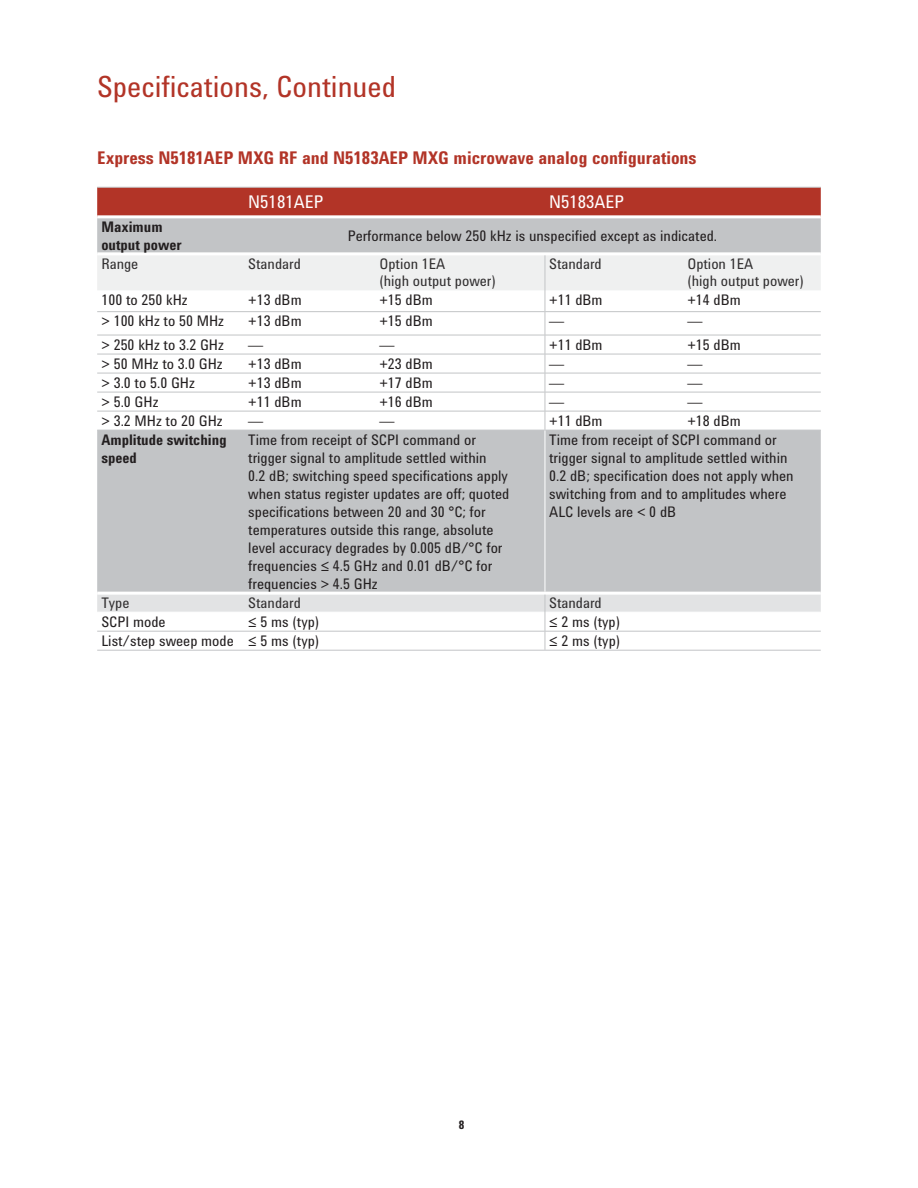
<style>
.page{position:relative;width:918px;height:1188px;background:#fff}
.page>*{position:absolute;margin:0;border:0;box-sizing:border-box;transform-origin:0 0}
.t1{font:30px "Agilent Condensed CFF";color:#b23427}
.t2{font:700 18px "Agilent Condensed CFF";color:#b23427}
.t3{font:18px "Agilent Condensed CFF";color:#fff}
.t4{font:15px/18px "Agilent Condensed CFF";color:#231f20}
.t5{font:15px/17.5px "Agilent Condensed CFF";color:#323031}
.t6{font:700 15px/18px "Agilent Condensed CFF";color:#231f20}
.t7{font:700 12px "Agilent Condensed CFF";color:#231f20}
</style>
<div class="page">
<div style="left:97px;top:188px;width:724px;height:27px;background:#b23427"></div>
<div style="left:97px;top:218px;width:724px;height:374px;background:#c2c4c6"></div>
<hr style="left:97px;top:187px;width:724px;height:1px;background:#c2c4c6">
<hr style="left:97px;top:430px;width:724px;height:1px;background:#c2c4c6">
<hr style="left:97px;top:252px;width:586px;height:3px;background:#fff">
<hr style="left:683px;top:252px;width:138px;height:3px;background:#fff">
<hr style="left:97px;top:650px;width:586px;height:1px;background:#c2c4c6">
<hr style="left:683px;top:650px;width:138px;height:1px;background:#c2c4c6">
<svg style="left:97px;top:255px;width:724px;height:175px"></svg>
<svg style="left:97px;top:594px;width:724px;height:56px"></svg>
<hr style="left:545px;top:430px;width:1px;height:162px;background:#fff">
<h1 class="t1" style="left:97px;top:75px;width:300px">Specifications, Continued</h1>
<p class="t2" style="left:97px;top:151px;width:601px">Express N5181AEP MXG RF and N5183AEP MXG microwave analog configurations</p>
<p class="t3" style="left:248px;top:196px;width:77px">N5181AEP</p>
<p class="t3" style="left:549px;top:196px;width:77px">N5183AEP</p>
<p class="t6" style="left:101px;top:219px;width:82px">Maximum output power</p>
<p class="t4" style="left:348px;top:228px;width:371px">Performance below 250 kHz is unspecified except as indicated.</p>
<p class="t5" style="left:101px;top:256px;width:38px">Range</p>
<p class="t5" style="left:248px;top:256px;width:54px">Standard</p>
<p class="t5" style="left:379px;top:256px;width:118px">Option 1EA<br>(high output power)</p>
<p class="t5" style="left:549px;top:256px;width:54px">Standard</p>
<p class="t5" style="left:687px;top:256px;width:118px">Option 1EA<br>(high output power)</p>
<p class="t4" style="left:101px;top:293px;width:88px">100 to 250 kHz</p>
<p class="t4" style="left:248px;top:293px;width:55px">+13 dBm</p>
<p class="t4" style="left:379px;top:293px;width:55px">+15 dBm</p>
<p class="t4" style="left:549px;top:293px;width:55px">+11 dBm</p>
<p class="t4" style="left:687px;top:293px;width:55px">+14 dBm</p>
<p class="t4" style="left:101px;top:314px;width:124px">&gt; 100 kHz to 50 MHz</p>
<p class="t4" style="left:248px;top:314px;width:55px">+13 dBm</p>
<p class="t4" style="left:379px;top:314px;width:55px">+15 dBm</p>
<p class="t4" style="left:549px;top:314px;width:16px">—</p>
<p class="t4" style="left:687px;top:314px;width:16px">—</p>
<p class="t4" style="left:101px;top:337px;width:124px">&gt; 250 kHz to 3.2 GHz</p>
<p class="t4" style="left:248px;top:337px;width:16px">—</p>
<p class="t4" style="left:379px;top:337px;width:16px">—</p>
<p class="t4" style="left:549px;top:337px;width:55px">+11 dBm</p>
<p class="t4" style="left:687px;top:337px;width:55px">+15 dBm</p>
<p class="t4" style="left:101px;top:356px;width:123px">&gt; 50 MHz to 3.0 GHz</p>
<p class="t4" style="left:248px;top:356px;width:55px">+13 dBm</p>
<p class="t4" style="left:379px;top:356px;width:55px">+23 dBm</p>
<p class="t4" style="left:549px;top:356px;width:16px">—</p>
<p class="t4" style="left:687px;top:356px;width:16px">—</p>
<p class="t4" style="left:101px;top:375px;width:95px">&gt; 3.0 to 5.0 GHz</p>
<p class="t4" style="left:248px;top:375px;width:55px">+13 dBm</p>
<p class="t4" style="left:379px;top:375px;width:55px">+17 dBm</p>
<p class="t4" style="left:549px;top:375px;width:16px">—</p>
<p class="t4" style="left:687px;top:375px;width:16px">—</p>
<p class="t4" style="left:101px;top:394px;width:59px">&gt; 5.0 GHz</p>
<p class="t4" style="left:248px;top:394px;width:55px">+11 dBm</p>
<p class="t4" style="left:379px;top:394px;width:55px">+16 dBm</p>
<p class="t4" style="left:549px;top:394px;width:16px">—</p>
<p class="t4" style="left:687px;top:394px;width:16px">—</p>
<p class="t4" style="left:101px;top:413px;width:123px">&gt; 3.2 MHz to 20 GHz</p>
<p class="t4" style="left:248px;top:413px;width:16px">—</p>
<p class="t4" style="left:379px;top:413px;width:16px">—</p>
<p class="t4" style="left:549px;top:413px;width:55px">+11 dBm</p>
<p class="t4" style="left:687px;top:413px;width:55px">+18 dBm</p>
<p class="t6" style="left:101px;top:432px;width:127px">Amplitude switching speed</p>
<p class="t4" style="left:248px;top:432px;width:263px">Time from receipt of SCPI command or trigger signal to amplitude settled within<br>0.2 dB; switching speed specifications apply when status register updates are off; quoted specifications between 20 and 30 °C; for temperatures outside this range, absolute level accuracy degrades by 0.005 dB/°C for frequencies ≤ 4.5 GHz and 0.01 dB/°C for frequencies &gt; 4.5 GHz</p>
<p class="t4" style="left:549px;top:432px;width:246px">Time from receipt of SCPI command or trigger signal to amplitude settled within 0.2 dB; specification does not apply when switching from and to amplitudes where ALC levels are &lt; 0 dB</p>
<p class="t5" style="left:101px;top:596px;width:30px">Type</p>
<p class="t5" style="left:248px;top:596px;width:54px">Standard</p>
<p class="t5" style="left:549px;top:596px;width:54px">Standard</p>
<p class="t4" style="left:101px;top:614px;width:66px">SCPI mode</p>
<p class="t4" style="left:248px;top:614px;width:72px">≤ 5 ms (typ)</p>
<p class="t4" style="left:549px;top:614px;width:72px">≤ 2 ms (typ)</p>
<p class="t4" style="left:101px;top:633px;width:219px">List/step sweep mode ≤ 5 ms (typ)</p>
<p class="t4" style="left:549px;top:633px;width:72px">≤ 2 ms (typ)</p>
<p class="t7" style="left:459px;top:1120px;width:7px">8</p>
</div>
